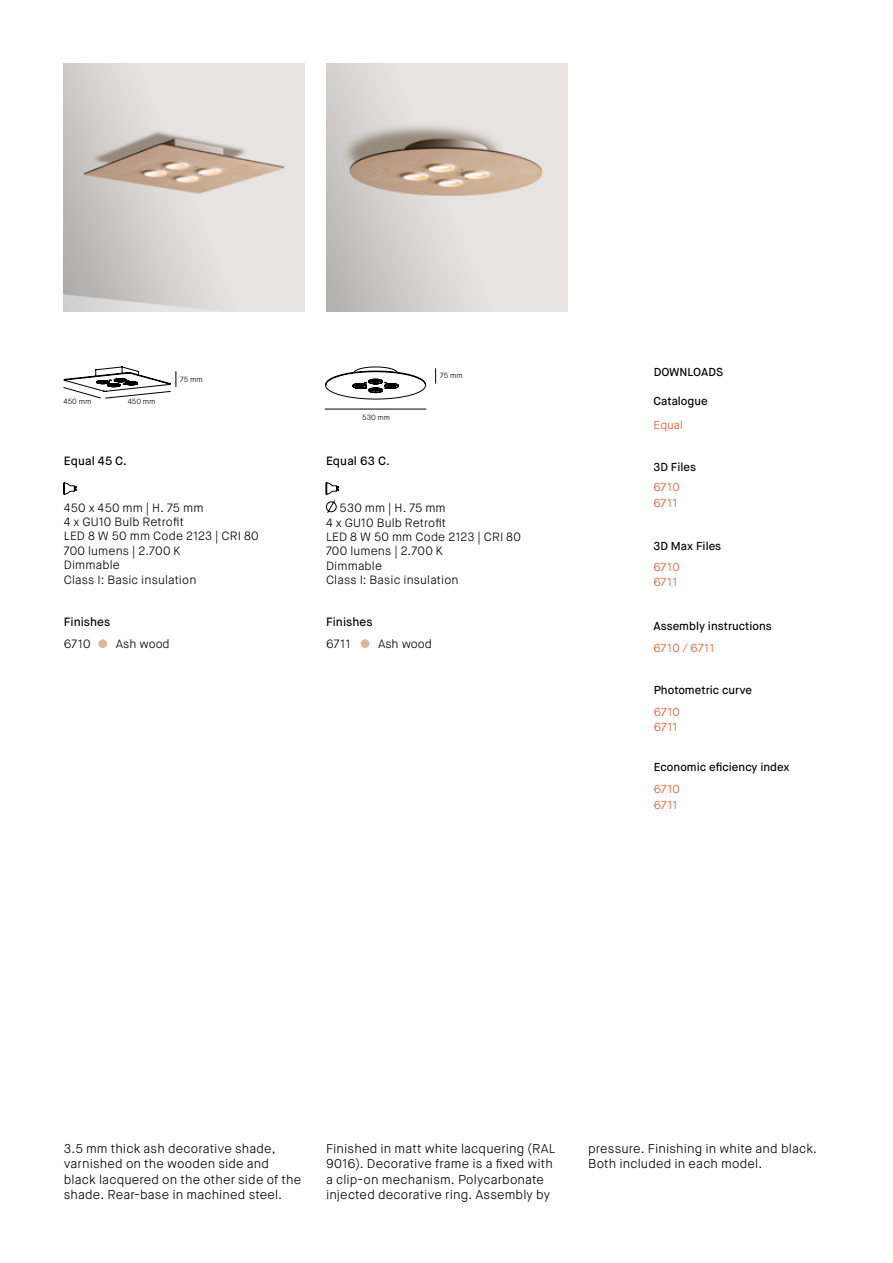
<style>
.page{position:relative;width:893px;height:1263px;background:#fff}
.page>*{position:absolute;margin:0;border:0;box-sizing:border-box;transform-origin:0 0}
.t1{font:300 12.75px/15.3px "Maison Neue";letter-spacing:.01em;color:#000}
.t2{font:300 12px/14.4px "Maison Neue";letter-spacing:.01em;color:#000}
.t3{font:500 12px "Maison Neue";color:#000}
.t4{font:500 11.55px "Maison Neue";color:#000}
.t5{font:300 11.55px/15.8px "Maison Neue";color:#e8511e}
.t6{font:300 7.5px "Maison Neue";color:#000}
</style>
<div class="page">
<img style="left:64px;top:64px;width:241px;height:247px">
<svg style="left:98px;top:639px;width:9px;height:9px"></svg>
<img style="left:326px;top:64px;width:241px;height:247px">
<svg style="left:63px;top:482px;width:14px;height:13px"></svg>
<svg style="left:361px;top:639px;width:8px;height:9px"></svg>
<svg style="left:326px;top:482px;width:13px;height:31px"></svg>
<svg style="left:176px;top:372px;width:1px;height:14px"></svg>
<svg style="left:64px;top:367px;width:106px;height:31px"></svg>
<svg style="left:435px;top:369px;width:1px;height:14px"></svg>
<hr style="left:325px;top:409px;width:101px;height:1px;background:#000">
<svg style="left:325px;top:367px;width:101px;height:32px"></svg>
<p class="t6" style="left:180px;top:375px;width:24px">75 mm</p>
<p class="t6" style="left:440px;top:371px;width:24px">75 mm</p>
<p class="t4" style="left:654px;top:364px;width:71px">DOWNLOADS</p>
<p class="t6" style="left:64px;top:397px;width:29px">450 mm</p>
<p class="t6" style="left:128px;top:397px;width:29px">450 mm</p>
<p class="t3" style="left:64px;top:453px;width:65px">Equal 45 C.</p>
<p class="t2" style="left:64px;top:500px;width:197px">450 x 450 mm | H. 75 mm<br>4 x GU10 Bulb Retrofit<br>LED 8 W 50 mm Code 2123 | CRI 80<br>700 lumens | 2.700 K<br>Dimmable<br>Class I: Basic insulation</p>
<p class="t3" style="left:64px;top:614px;width:48px">Finishes</p>
<p class="t2" style="left:64px;top:637px;width:29px">6710</p>
<p class="t2" style="left:116px;top:637px;width:55px">Ash wood</p>
<p class="t6" style="left:362px;top:413px;width:30px">530 mm</p>
<p class="t3" style="left:326px;top:453px;width:65px">Equal 63 C.</p>
<p class="t2" style="left:326px;top:501px;width:197px;text-indent:14px">530 mm | H. 75 mm<br>4 x GU10 Bulb Retrofit<br>LED 8 W 50 mm Code 2123 | CRI 80<br>700 lumens | 2.700 K<br>Dimmable<br>Class I: Basic insulation</p>
<p class="t3" style="left:326px;top:614px;width:48px">Finishes</p>
<p class="t2" style="left:326px;top:637px;width:26px">6711</p>
<p class="t2" style="left:378px;top:637px;width:55px">Ash wood</p>
<p class="t4" style="left:654px;top:393px;width:56px">Catalogue</p>
<p class="t5" style="left:654px;top:417px;width:31px">Equal</p>
<p class="t4" style="left:654px;top:459px;width:44px">3D Files</p>
<p class="t5" style="left:654px;top:480px;width:27px">6710<br>6711</p>
<p class="t4" style="left:654px;top:539px;width:69px">3D Max Files</p>
<p class="t5" style="left:654px;top:559px;width:27px">6710<br>6711</p>
<p class="t4" style="left:654px;top:618px;width:120px">Assembly instructions</p>
<p class="t5" style="left:654px;top:640px;width:62px">6710 / 6711</p>
<p class="t4" style="left:654px;top:682px;width:100px">Photometric curve</p>
<p class="t5" style="left:654px;top:704px;width:27px">6710<br>6711</p>
<p class="t4" style="left:654px;top:760px;width:137px">Economic eficiency index</p>
<p class="t5" style="left:654px;top:782px;width:27px">6710<br>6711</p>
<p class="t1" style="left:64px;top:1141px;width:239px">3.5 mm thick ash decorative shade, varnished on the wooden side and black lacquered on the other side of the shade. Rear-base in machined steel.</p>
<p class="t1" style="left:326px;top:1141px;width:231px">Finished in matt white lacquering (RAL 9016). Decorative frame is a fixed with a clip-on mechanism. Polycarbonate injected decorative ring. Assembly by</p>
<p class="t1" style="left:588px;top:1141px;width:230px">pressure. Finishing in white and black.<br>Both included in each model.</p>
</div>
